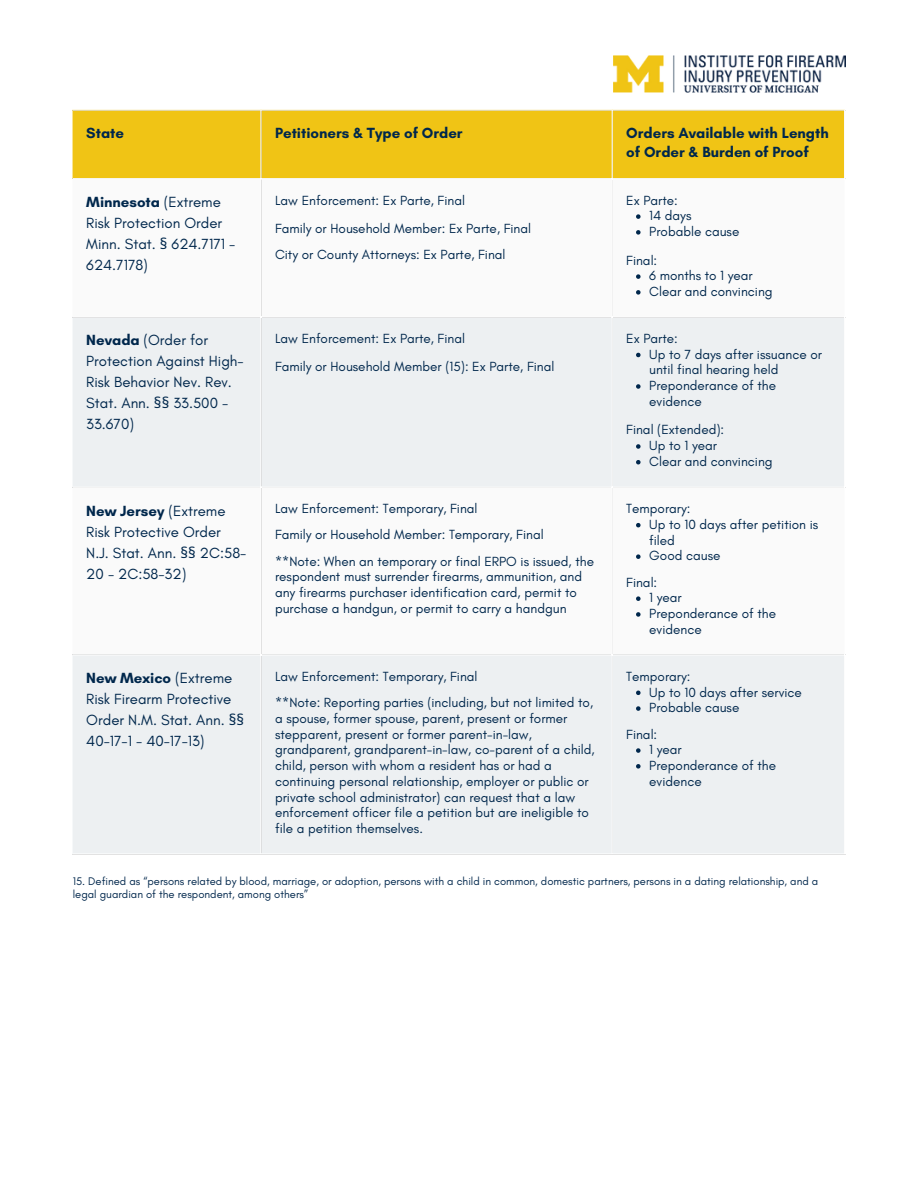
<style>
.page{position:relative;width:918px;height:1188px;background:#fff}
.page>*{position:absolute;margin:0;border:0;box-sizing:border-box;transform-origin:0 0}
.t1{font:15px/21px "Glacial Indifference";color:#00274c}
.t2{font:700 15px/18.8px "Glacial Indifference";color:#00274c}
.t3{font:13.5px/15.8px "Glacial Indifference";color:#00274c}
.t4{font:11.25px/13.2px "Glacial Indifference";color:#00274c}
.s1{font-weight:700}
.s2{font-family:"Noto Sans"}
</style>
<div class="page">
<div style="left:73px;top:111px;width:771px;height:67px;background:#f0c415"></div>
<svg style="left:73px;top:318px;width:771px;height:535px;fill:#edf0f2"></svg>
<svg style="left:636px;top:214px;width:5px;height:5px"></svg>
<svg style="left:636px;top:230px;width:5px;height:5px"></svg>
<svg style="left:636px;top:274px;width:5px;height:5px"></svg>
<svg style="left:636px;top:290px;width:5px;height:5px"></svg>
<svg style="left:636px;top:353px;width:5px;height:4px"></svg>
<svg style="left:636px;top:384px;width:5px;height:5px"></svg>
<svg style="left:636px;top:444px;width:5px;height:5px"></svg>
<svg style="left:636px;top:460px;width:5px;height:4px"></svg>
<svg style="left:636px;top:523px;width:5px;height:4px"></svg>
<svg style="left:636px;top:554px;width:5px;height:5px"></svg>
<svg style="left:636px;top:596px;width:5px;height:5px"></svg>
<svg style="left:636px;top:612px;width:5px;height:5px"></svg>
<svg style="left:636px;top:691px;width:5px;height:4px"></svg>
<svg style="left:636px;top:706px;width:5px;height:5px"></svg>
<svg style="left:636px;top:748px;width:5px;height:5px"></svg>
<svg style="left:636px;top:764px;width:5px;height:5px"></svg>
<hr style="left:260px;top:111px;width:2px;height:742px;background:#fff">
<hr style="left:612px;top:111px;width:1px;height:742px;background:#fff">
<hr style="left:73px;top:487px;width:772px;height:1px;background:#fff">
<hr style="left:73px;top:654px;width:772px;height:1px;background:#fff">
<img style="left:613px;top:55px;width:232px;height:37px">
<p class="t2" style="left:86px;top:123px;width:39px">State</p>
<p class="t2" style="left:275px;top:123px;width:189px">Petitioners &amp; Type of Order</p>
<p class="t2" style="left:626px;top:123px;width:204px">Orders Available with Length of Order &amp; Burden of Proof</p>
<p class="t1" style="left:86px;top:191px;width:150px"><span class="s1">Minnesota</span> (Extreme<br>Risk Protection Order<br>Minn. Stat. <span class="s2">§</span> 624.7171 -<br>624.7178)</p>
<p class="t3" style="left:275px;top:192px;width:191px">Law Enforcement: Ex Parte, Final</p>
<p class="t3" style="left:626px;top:192px;width:53px">Ex Parte:</p>
<p class="t3" style="left:649px;top:208px;width:44px">14 days</p>
<p class="t3" style="left:649px;top:224px;width:92px">Probable cause</p>
<p class="t3" style="left:626px;top:252px;width:32px">Final:</p>
<p class="t3" style="left:649px;top:268px;width:105px">6 months to 1 year</p>
<p class="t3" style="left:649px;top:284px;width:125px">Clear and convincing</p>
<p class="t3" style="left:275px;top:221px;width:258px">Family or Household Member: Ex Parte, Final</p>
<p class="t3" style="left:275px;top:247px;width:232px">City or County Attorneys: Ex Parte, Final</p>
<p class="t1" style="left:86px;top:330px;width:159px"><span class="s1">Nevada</span> (Order for<br>Protection Against High-<br>Risk Behavior Nev. Rev.<br>Stat. Ann. <span class="s2">§§</span> 33.500 -<br>33.670)</p>
<p class="t3" style="left:275px;top:330px;width:191px">Law Enforcement: Ex Parte, Final</p>
<p class="t3" style="left:275px;top:359px;width:281px">Family or Household Member (15): Ex Parte, Final</p>
<p class="t1" style="left:86px;top:500px;width:162px"><span class="s1">New Jersey</span> (Extreme<br>Risk Protective Order<br>N.J. Stat. Ann. <span class="s2">§§</span> 2C:58-<br>20 - 2C:58-32)</p>
<p class="t3" style="left:275px;top:501px;width:204px">Law Enforcement: Temporary, Final</p>
<p class="t3" style="left:275px;top:527px;width:270px">Family or Household Member: Temporary, Final</p>
<p class="t3" style="left:275px;top:553px;width:321px">**Note: When an temporary or final ERPO is issued, the respondent must surrender firearms, ammunition, and any firearms purchaser identification card, permit to purchase a handgun, or permit to carry a handgun</p>
<p class="t1" style="left:86px;top:667px;width:159px"><span class="s1">New Mexico</span> (Extreme<br>Risk Firearm Protective<br>Order N.M. Stat. Ann. <span class="s2">§§<br></span>40-17-1 - 40-17-13)</p>
<p class="t3" style="left:275px;top:668px;width:204px">Law Enforcement: Temporary, Final</p>
<p class="t3" style="left:275px;top:694px;width:321px">**Note: Reporting parties (including, but not limited to, a spouse, former spouse, parent, present or former stepparent, present or former parent-in-law, grandparent, grandparent-in-law, co-parent of a child, child, person with whom a resident has or had a continuing personal relationship, employer or public or private school administrator) can request that a law enforcement officer file a petition but are ineligible to file a petition themselves.</p>
<p class="t3" style="left:626px;top:330px;width:53px">Ex Parte:</p>
<p class="t3" style="left:649px;top:346px;width:174px">Up to 7 days after issuance or until final hearing held</p>
<p class="t3" style="left:649px;top:378px;width:128px">Preponderance of the evidence</p>
<p class="t3" style="left:626px;top:422px;width:99px">Final (Extended):</p>
<p class="t3" style="left:649px;top:438px;width:69px">Up to 1 year</p>
<p class="t3" style="left:649px;top:453px;width:125px">Clear and convincing</p>
<p class="t3" style="left:626px;top:501px;width:66px">Temporary:</p>
<p class="t3" style="left:649px;top:516px;width:171px">Up to 10 days after petition is filed</p>
<p class="t3" style="left:649px;top:548px;width:73px">Good cause</p>
<p class="t3" style="left:626px;top:574px;width:32px">Final:</p>
<p class="t3" style="left:649px;top:590px;width:34px">1 year</p>
<p class="t3" style="left:649px;top:606px;width:128px">Preponderance of the evidence</p>
<p class="t3" style="left:626px;top:668px;width:66px">Temporary:</p>
<p class="t3" style="left:649px;top:684px;width:154px">Up to 10 days after service</p>
<p class="t3" style="left:649px;top:700px;width:92px">Probable cause</p>
<p class="t3" style="left:626px;top:726px;width:32px">Final:</p>
<p class="t3" style="left:649px;top:742px;width:34px">1 year</p>
<p class="t3" style="left:649px;top:757px;width:128px">Preponderance of the evidence</p>
<h1 class="t4" style="left:73px;top:875px;width:747px">15. Defined as “persons related by blood, marriage, or adoption, persons with a child in common, domestic partners, persons in a dating relationship, and a legal guardian of the respondent, among others”</h1>
</div>
